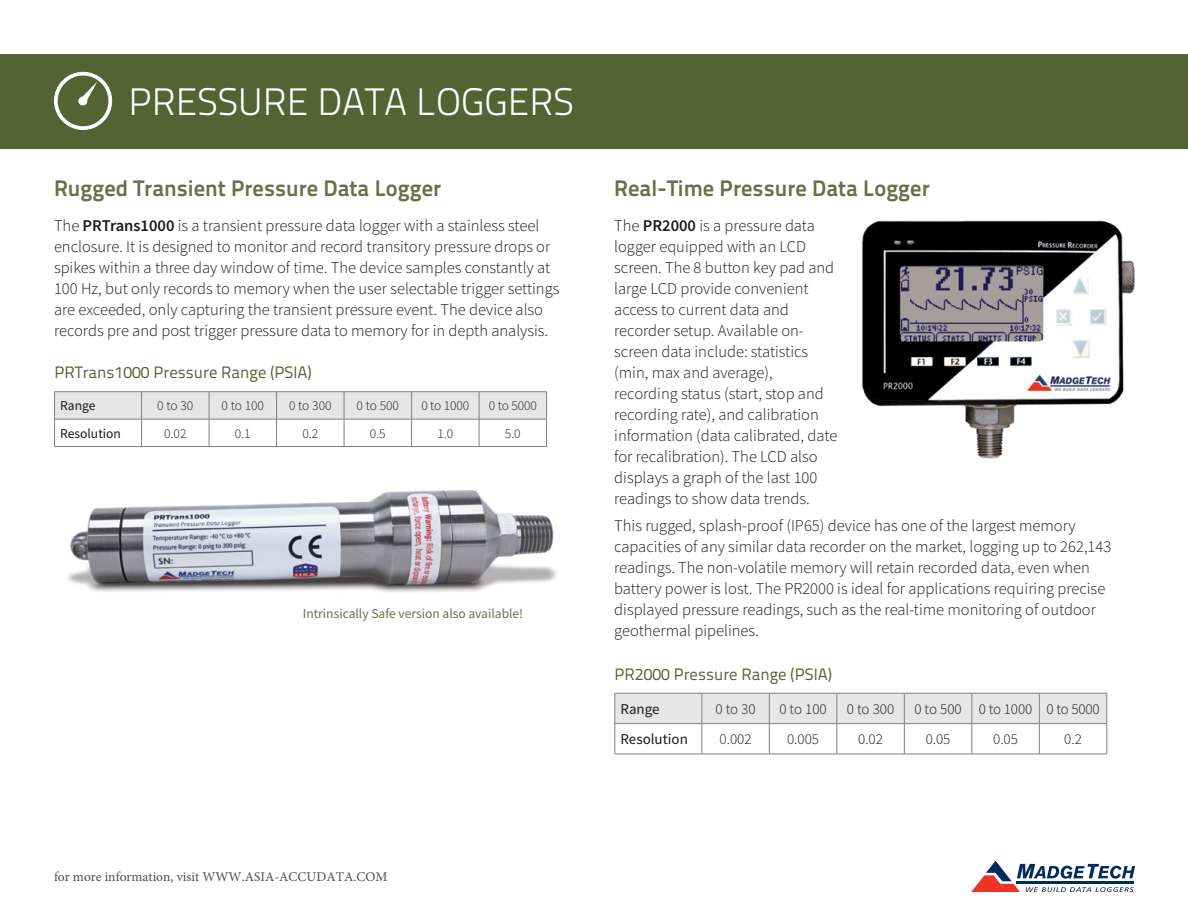
<style>
.page{position:relative;width:1188px;height:918px;background:#fff}
.page>*{position:absolute;margin:0;border:0;box-sizing:border-box;transform-origin:0 0}
.t1{font:300 38.25px "Titillium Text 22 L";color:#fff}
.t2{font:700 22.5px "Titillium Text 22 L";color:#667149}
.t3{font:300 16.5px/21px "Source Sans Pro";color:#1a1a1a}
.t4{font:16.5px "Titillium Text 22 L";color:#556234}
.t5{font:300 15px "Source Sans Pro";color:#1a1a1a}
.t6{font:15px "Source Sans Pro";color:#1a1a1a}
.t7{font:300 13.5px "Source Sans Pro";letter-spacing:-.01em;color:#1a1a1a}
.t8{font:13.5px "Minion Pro";color:#4d4d4d}
.t9{font:13.5px "Source Sans Pro";color:#667149}
.t10{font:13.5px "Source Sans Pro";color:#1a1a1a}
.s1{font-weight:600}
</style>
<div class="page">
<svg style="left:971px;top:861px;width:164px;height:31px"></svg>
<hr style="left:1017px;top:881px;width:117px;height:3px;background:#002b5c">
<div style="left:0;top:54px;width:1188px;height:94px;background:#556234"></div>
<svg style="left:54px;top:71px;width:59px;height:59px"></svg>
<svg style="left:616px;top:694px;width:491px;height:60px"></svg>
<hr style="left:615px;top:693px;width:87px;height:1px;background:#808080">
<hr style="left:615px;top:693px;width:1px;height:30px;background:#808080">
<hr style="left:702px;top:693px;width:67px;height:1px;background:#808080">
<hr style="left:702px;top:693px;width:1px;height:30px;background:#808080">
<hr style="left:769px;top:693px;width:68px;height:1px;background:#808080">
<hr style="left:769px;top:693px;width:1px;height:30px;background:#808080">
<hr style="left:837px;top:693px;width:67px;height:1px;background:#808080">
<hr style="left:837px;top:693px;width:1px;height:30px;background:#808080">
<hr style="left:904px;top:693px;width:68px;height:1px;background:#808080">
<hr style="left:904px;top:693px;width:1px;height:30px;background:#808080">
<hr style="left:972px;top:693px;width:67px;height:1px;background:#808080">
<hr style="left:972px;top:693px;width:1px;height:30px;background:#808080">
<hr style="left:1039px;top:693px;width:68px;height:1px;background:#808080">
<hr style="left:1039px;top:693px;width:1px;height:30px;background:#808080">
<hr style="left:1107px;top:693px;width:1px;height:30px;background:#808080">
<hr style="left:615px;top:723px;width:87px;height:1px;background:#808080">
<hr style="left:615px;top:724px;width:1px;height:30px;background:#808080">
<hr style="left:702px;top:723px;width:67px;height:1px;background:#808080">
<hr style="left:702px;top:724px;width:1px;height:30px;background:#808080">
<hr style="left:769px;top:723px;width:68px;height:1px;background:#808080">
<hr style="left:769px;top:724px;width:1px;height:30px;background:#808080">
<hr style="left:837px;top:723px;width:67px;height:1px;background:#808080">
<hr style="left:837px;top:724px;width:1px;height:30px;background:#808080">
<hr style="left:904px;top:723px;width:68px;height:1px;background:#808080">
<hr style="left:904px;top:724px;width:1px;height:30px;background:#808080">
<hr style="left:972px;top:723px;width:67px;height:1px;background:#808080">
<hr style="left:972px;top:724px;width:1px;height:30px;background:#808080">
<hr style="left:1039px;top:723px;width:68px;height:1px;background:#808080">
<hr style="left:1039px;top:724px;width:1px;height:30px;background:#808080">
<hr style="left:1107px;top:724px;width:1px;height:30px;background:#808080">
<hr style="left:615px;top:754px;width:87px;height:1px;background:#808080">
<hr style="left:702px;top:754px;width:67px;height:1px;background:#808080">
<hr style="left:769px;top:754px;width:68px;height:1px;background:#808080">
<hr style="left:837px;top:754px;width:67px;height:1px;background:#808080">
<hr style="left:904px;top:754px;width:68px;height:1px;background:#808080">
<hr style="left:972px;top:754px;width:67px;height:1px;background:#808080">
<hr style="left:1039px;top:754px;width:68px;height:1px;background:#808080">
<img style="left:862px;top:220px;width:273px;height:239px">
<hr style="left:54px;top:391px;width:88px;height:1px;background:#808080">
<hr style="left:142px;top:391px;width:67px;height:1px;background:#808080">
<hr style="left:209px;top:391px;width:68px;height:1px;background:#808080">
<hr style="left:277px;top:391px;width:67px;height:1px;background:#808080">
<hr style="left:344px;top:391px;width:68px;height:1px;background:#808080">
<hr style="left:412px;top:391px;width:67px;height:1px;background:#808080">
<hr style="left:479px;top:391px;width:68px;height:1px;background:#808080">
<svg style="left:54px;top:392px;width:493px;height:54px"></svg>
<hr style="left:54px;top:446px;width:88px;height:1px;background:#808080">
<hr style="left:142px;top:446px;width:67px;height:1px;background:#808080">
<hr style="left:209px;top:446px;width:68px;height:1px;background:#808080">
<hr style="left:277px;top:446px;width:67px;height:1px;background:#808080">
<hr style="left:344px;top:446px;width:68px;height:1px;background:#808080">
<hr style="left:412px;top:446px;width:67px;height:1px;background:#808080">
<hr style="left:479px;top:446px;width:68px;height:1px;background:#808080">
<img style="left:67px;top:490px;width:490px;height:102px">
<h1 class="t1" style="left:129px;top:74px;width:447px">PRESSURE DATA LOGGERS</h1>
<h2 class="t2" style="left:54px;top:171px;width:389px">Rugged Transient Pressure Data Logger</h2>
<p class="t3" style="left:54px;top:215px;width:507px">The <span class="s1">PRTrans1000</span> is a transient pressure data logger with a stainless steel enclosure. It is designed to monitor and record transitory pressure drops or spikes within a three day window of time. The device samples constantly at 100 Hz, but only records to memory when the user selectable trigger settings are exceeded, only capturing the transient pressure event. The device also records pre and post trigger pressure data to memory for in depth analysis.</p>
<p class="t4" style="left:54px;top:360px;width:259px">PRTrans1000 Pressure Range (PSIA)</p>
<p class="t10" style="left:60px;top:397px;width:37px">Range</p>
<p class="t7" style="left:157px;top:398px;width:38px">0 to 30</p>
<p class="t7" style="left:222px;top:398px;width:44px">0 to 100</p>
<p class="t7" style="left:289px;top:398px;width:44px">0 to 300</p>
<p class="t7" style="left:357px;top:398px;width:44px">0 to 500</p>
<p class="t7" style="left:421px;top:398px;width:49px">0 to 1000</p>
<p class="t7" style="left:489px;top:398px;width:49px">0 to 5000</p>
<p class="t10" style="left:60px;top:425px;width:62px">Resolution</p>
<p class="t7" style="left:164px;top:425px;width:24px">0.02</p>
<p class="t7" style="left:235px;top:425px;width:17px">0.1</p>
<p class="t7" style="left:302px;top:425px;width:17px">0.2</p>
<p class="t7" style="left:370px;top:425px;width:17px">0.5</p>
<p class="t7" style="left:437px;top:425px;width:17px">1.0</p>
<p class="t7" style="left:505px;top:425px;width:17px">5.0</p>
<p class="t9" style="left:303px;top:605px;width:222px">Intrinsically Safe version also available!</p>
<h2 class="t2" style="left:614px;top:171px;width:317px">Real-Time Pressure Data Logger</h2>
<p class="t3" style="left:614px;top:215px;width:225px">The <span class="s1">PR2000</span> is a pressure data logger equipped with an LCD screen. The 8 button key pad and large LCD provide convenient access to current data and recorder setup. Available on&shy;screen data include: statistics (min, max and average), recording status (start, stop and recording rate), and calibration information (data calibrated, date for recalibration). The LCD also displays a graph of the last 100 readings to show data trends.</p>
<p class="t3" style="left:614px;top:516px;width:499px">This rugged, splash-proof (IP65) device has one of the largest memory capacities of any similar data recorder on the market, logging up to 262,143 readings. The non-volatile memory will retain recorded data, even when battery power is lost. The PR2000 is ideal for applications requiring precise displayed pressure readings, such as the real-time monitoring of outdoor geothermal pipelines.</p>
<p class="t4" style="left:615px;top:662px;width:219px">PR2000 Pressure Range (PSIA)</p>
<p class="t6" style="left:621px;top:700px;width:41px">Range</p>
<p class="t5" style="left:716px;top:700px;width:42px">0 to 30</p>
<p class="t5" style="left:779px;top:700px;width:49px">0 to 100</p>
<p class="t5" style="left:847px;top:700px;width:49px">0 to 300</p>
<p class="t5" style="left:914px;top:700px;width:187px">0 to 500 0 to 1000 0 to 5000</p>
<p class="t6" style="left:621px;top:730px;width:69px">Resolution</p>
<p class="t5" style="left:720px;top:730px;width:34px">0.002</p>
<p class="t5" style="left:787px;top:730px;width:34px">0.005</p>
<p class="t5" style="left:858px;top:730px;width:26px">0.02</p>
<p class="t5" style="left:926px;top:730px;width:26px">0.05</p>
<p class="t5" style="left:993px;top:730px;width:26px">0.05</p>
<p class="t5" style="left:1064px;top:730px;width:19px">0.2</p>
<p class="t8" style="left:54px;top:868px;width:335px">for more information, visit WWW.ASIA-ACCUDATA.COM</p>
</div>
